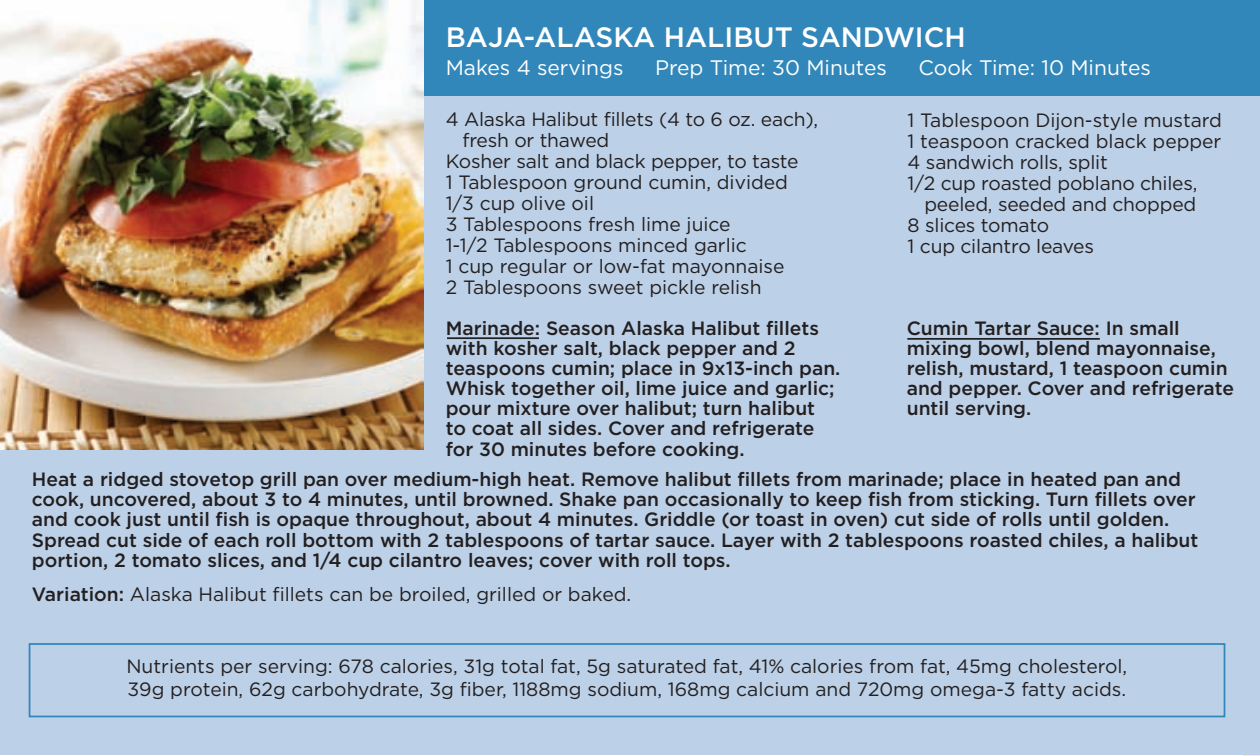
<style>
.page{position:relative;width:1260px;height:756px;background:#fff}
.page>*{position:absolute;margin:0;border:0;box-sizing:border-box;transform-origin:0 0}
.t1{font:500 28px "Gotham";color:#fff}
.t2{font:21px "Gotham";color:#fff}
.t3{font:500 19.25px/20.3px "Gotham";color:#231f20}
.t4{font:19.25px/21px "Gotham";color:#231f20}
.s1{font-weight:500}
</style>
<div class="page">
<div style="left:0;top:82px;width:1260px;height:673px;background:#bcd0e7"></div>
<div style="left:29px;top:643px;width:1196px;height:74px;border:2px solid #3287ba"></div>
<div style="left:0;top:0;width:1260px;height:96px;background:#3287ba"></div>
<img style="left:0;top:0;width:423px;height:450px">
<hr style="left:447px;top:337px;width:92px;height:2px;background:#231f20">
<hr style="left:907px;top:338px;width:193px;height:2px;background:#231f20">
<h1 class="t1" style="left:446px;top:21px;width:522px">BAJA-ALASKA HALIBUT SANDWICH</h1>
<p class="t2" style="left:446px;top:55px;width:179px">Makes 4 servings</p>
<p class="t2" style="left:655px;top:55px;width:233px">Prep Time: 30 Minutes</p>
<p class="t2" style="left:919px;top:55px;width:234px">Cook Time: 10 Minutes</p>
<p class="t4" style="left:446px;top:109px;width:374px">4 Alaska Halibut fillets (4 to 6 oz. each),</p>
<p class="t4" style="left:463px;top:130px;width:148px">fresh or thawed</p>
<p class="t4" style="left:446px;top:151px;width:354px">Kosher salt and black pepper, to taste</p>
<p class="t4" style="left:446px;top:172px;width:344px">1 Tablespoon ground cumin, divided</p>
<p class="t4" style="left:446px;top:193px;width:150px">1/3 cup olive oil</p>
<p class="t4" style="left:446px;top:214px;width:286px">3 Tablespoons fresh lime juice</p>
<p class="t4" style="left:446px;top:235px;width:303px">1-1/2 Tablespoons minced garlic</p>
<p class="t4" style="left:446px;top:256px;width:340px">1 cup regular or low-fat mayonnaise</p>
<p class="t4" style="left:446px;top:277px;width:318px">2 Tablespoons sweet pickle relish</p>
<p class="t3" style="left:446px;top:318px;width:396px">Marinade: Season Alaska Halibut fillets with kosher salt, black pepper and 2 teaspoons cumin; place in 9x13-inch pan.<br>Whisk together oil, lime juice and garlic; pour mixture over halibut; turn halibut<br>to coat all sides. Cover and refrigerate for 30 minutes before cooking.</p>
<p class="t3" style="left:32px;top:469px;width:1168px">Heat a ridged stovetop grill pan over medium-high heat. Remove halibut fillets from marinade; place in heated pan and cook, uncovered, about 3 to 4 minutes, until browned. Shake pan occasionally to keep fish from sticking. Turn fillets over and cook just until fish is opaque throughout, about 4 minutes. Griddle (or toast in oven) cut side of rolls until golden.<br>Spread cut side of each roll bottom with 2 tablespoons of tartar sauce. Layer with 2 tablespoons roasted chiles, a halibut portion, 2 tomato slices, and 1/4 cup cilantro leaves; cover with roll tops.</p>
<p class="t4" style="left:32px;top:584px;width:601px"><span class="s1">Variation:</span> Alaska Halibut fillets can be broiled, grilled or baked.</p>
<p class="t4" style="left:908px;top:110px;width:316px">1 Tablespoon Dijon-style mustard<br>1 teaspoon cracked black pepper<br>4 sandwich rolls, split<br>1/2 cup roasted poblano chiles,</p>
<p class="t4" style="left:908px;top:194px;width:290px;text-indent:17px">peeled, seeded and chopped<br>8 slices tomato<br>1 cup cilantro leaves</p>
<p class="t3" style="left:907px;top:318px;width:329px">Cumin Tartar Sauce: In small mixing bowl, blend mayonnaise, relish, mustard, 1 teaspoon cumin and pepper. Cover and refrigerate until serving.</p>
<p class="t4" style="left:126px;top:655px;width:1002px;line-height:23.1px">Nutrients per serving: 678 calories, 31g total fat, 5g saturated fat, 41% calories from fat, 45mg cholesterol,<br>39g protein, 62g carbohydrate, 3g fiber, 1188mg sodium, 168mg calcium and 720mg omega-3 fatty acids.</p>
</div>
